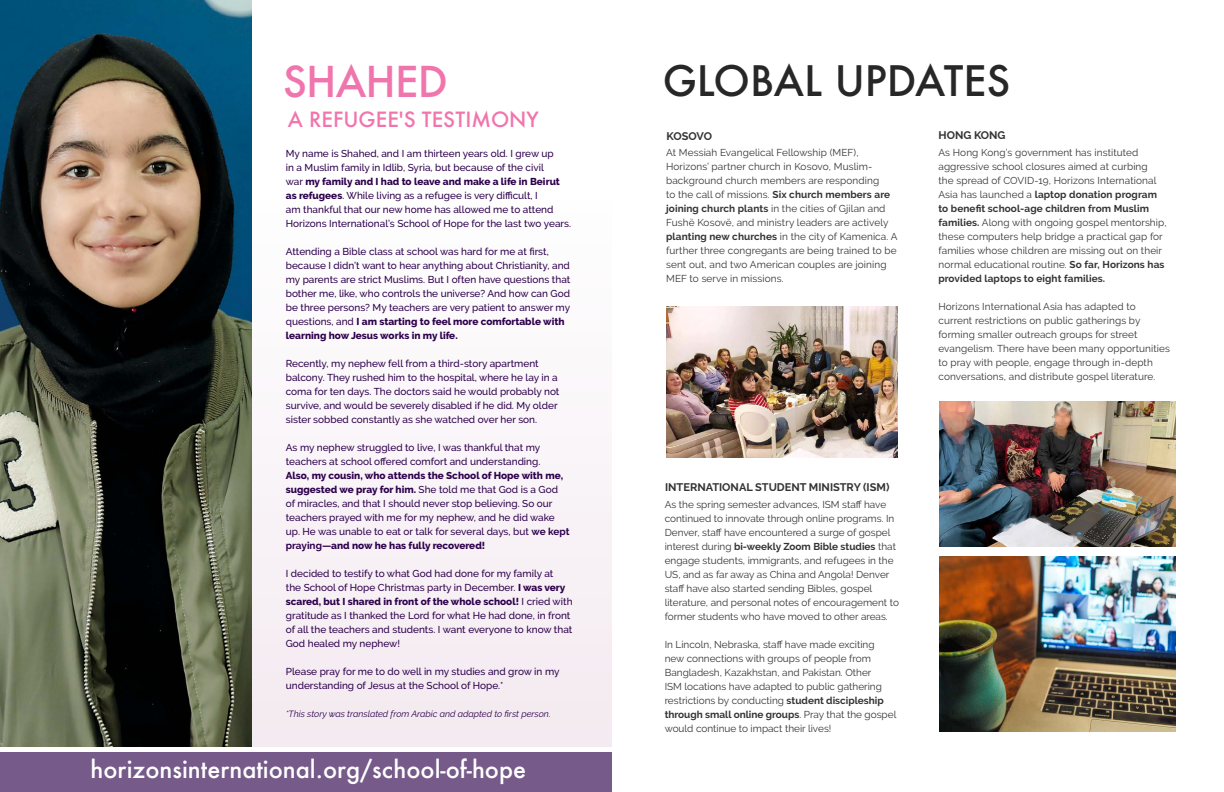
<style>
.page{position:relative;width:1224px;height:792px;background:#fff}
.page>*{position:absolute;margin:0;border:0;box-sizing:border-box;transform-origin:0 0}
.t1{font:500 41.4px "Futura";letter-spacing:-.02em;color:#f175ad}
.t2{font:500 40.9px "Futura";color:#000}
.t3{font:500 23.5px "Futura";color:#fff}
.t4{font:500 20.4px "Futura";color:#f175ad}
.t5{font:700 11px "Raleway";color:#333334}
.t6{font:10px/14px "Raleway";letter-spacing:.005em;color:#333334}
.t7{font:500 10px/14px "Raleway";color:#2c004b}
.t8{font:italic 9px "Raleway";color:#2c004b}
.s1{font-weight:800}
.s2{font-weight:700}
</style>
<div class="page">
<img style="left:0;top:0;width:252px;height:747px">
<div style="left:0;top:752px;width:612px;height:40px;background:#765a8a"></div>
<div style="left:252px;top:0;width:360px;height:747px;background:#fbf8fa"></div>
<img style="left:940px;top:557px;width:236px;height:175px">
<img style="left:940px;top:401px;width:236px;height:145px">
<img style="left:666px;top:306px;width:231px;height:151px">
<h1 class="t1" style="left:283px;top:53px;width:166px">SHAHED</h1>
<h3 class="t4" style="left:288px;top:106px;width:252px">A REFUGEE'S TESTIMONY</h3>
<p class="t7" style="left:286px;top:147px;width:287px">My name is Shahed, and I am thirteen years old. I grew up<br>in a Muslim family in Idlib, Syria, but because of the civil<br>war <span class="s1">my family and I had to leave and make a life in Beirut as refugees</span>. While living as a refugee is very difficult, I<br>am thankful that our new home has allowed me to attend Horizons International’s School of Hope for the last two years.</p>
<p class="t7" style="left:286px;top:245px;width:286px">Attending a Bible class at school was hard for me at first, because I didn’t want to hear anything about Christianity, and my parents are strict Muslims. But I often have questions that bother me, like, who controls the universe? And how can God be three persons? My teachers are very patient to answer my questions, and <span class="s1">I am starting to feel more comfortable with learning how Jesus works in my life.</span></p>
<p class="t7" style="left:286px;top:357px;width:275px">Recently, my nephew fell from a third-story apartment balcony. They rushed him to the hospital, where he lay in a coma for ten days. The doctors said he would probably not survive, and would be severely disabled if he did. My older sister sobbed constantly as she watched over her son.</p>
<p class="t7" style="left:286px;top:441px;width:256px">As my nephew struggled to live, I was thankful that my teachers at school offered comfort and understanding.</p>
<p class="t7" style="left:286px;top:469px;width:285px"><span class="s1">Also, my cousin, who attends the School of Hope with me, suggested we pray for him.</span> She told me that God is a God of miracles, and that I should never stop believing. So our teachers prayed with me for my nephew, and he did wake up. He was unable to eat or talk for several days, but <span class="s2">we kept praying—</span><span class="s1">and now he has fully recovered!</span></p>
<p class="t7" style="left:286px;top:567px;width:288px">I decided to testify to what God had done for my family at<br>the School of Hope Christmas party in December. <span class="s1">I was very scared, but I shared in front of the whole school!</span> I cried with gratitude as I thanked the Lord for what He had done, in front of all the teachers and students. I want everyone to know that God healed my nephew!</p>
<p class="t7" style="left:286px;top:665px;width:275px">Please pray for me to do well in my studies and grow in my understanding of Jesus at the School of Hope.*</p>
<p class="t8" style="left:286px;top:709px;width:266px">*This story was translated from Arabic and adapted to first person.</p>
<h3 class="t3" style="left:91px;top:754px;width:437px">horizonsinternational.org/school-of-hope</h3>
<h2 class="t2" style="left:662px;top:53px;width:349px">GLOBAL UPDATES</h2>
<p class="t5" style="left:667px;top:129px;width:47px">KOSOVO</p>
<p class="t6" style="left:666px;top:145px;width:233px">At Messiah Evangelical Fellowship (MEF), Horizons’ partner church in Kosovo, Muslim&shy;background church members are responding<br>to the call of missions. <span class="s2">Six church members are joining church plants</span> in the cities of Gjilan and Fushë Kosovë, and ministry leaders are actively <span class="s2">planting new churches</span> in the city of Kamenica. A further three congregants are being trained to be sent out, and two American couples are joining MEF to serve in missions.</p>
<p class="t5" style="left:665px;top:480px;width:226px">INTERNATIONAL STUDENT MINISTRY (ISM)</p>
<p class="t6" style="left:665px;top:497px;width:236px">As the spring semester advances, ISM staff have continued to innovate through online programs. In Denver, staff have encountered a surge of gospel interest during <span class="s2">bi-weekly Zoom Bible studies</span> that engage students, immigrants, and refugees in the US, and as far away as China and Angola! Denver staff have also started sending Bibles, gospel literature, and personal notes of encouragement to former students who have moved to other areas.</p>
<p class="t6" style="left:665px;top:637px;width:233px">In Lincoln, Nebraska, staff have made exciting new connections with groups of people from Bangladesh, Kazakhstan, and Pakistan. Other<br>ISM locations have adapted to public gathering restrictions by conducting <span class="s2">student discipleship through small online groups</span>. Pray that the gospel would continue to impact their lives!</p>
<p class="t5" style="left:938px;top:128px;width:69px">HONG KONG</p>
<p class="t6" style="left:938px;top:146px;width:230px">As Hong Kong’s government has instituted aggressive school closures aimed at curbing<br>the spread of COVID-19, Horizons International Asia has launched a <span class="s2">laptop donation program to benefit school-age children from Muslim families.</span> Along with ongoing gospel mentorship, these computers help bridge a practical gap for families whose children are missing out on their normal educational routine. <span class="s2">So far, Horizons has provided laptops to eight families.</span></p>
<p class="t6" style="left:938px;top:300px;width:233px">Horizons International Asia has adapted to current restrictions on public gatherings by forming smaller outreach groups for street evangelism. There have been many opportunities to pray with people, engage through in-depth conversations, and distribute gospel literature.</p>
</div>
